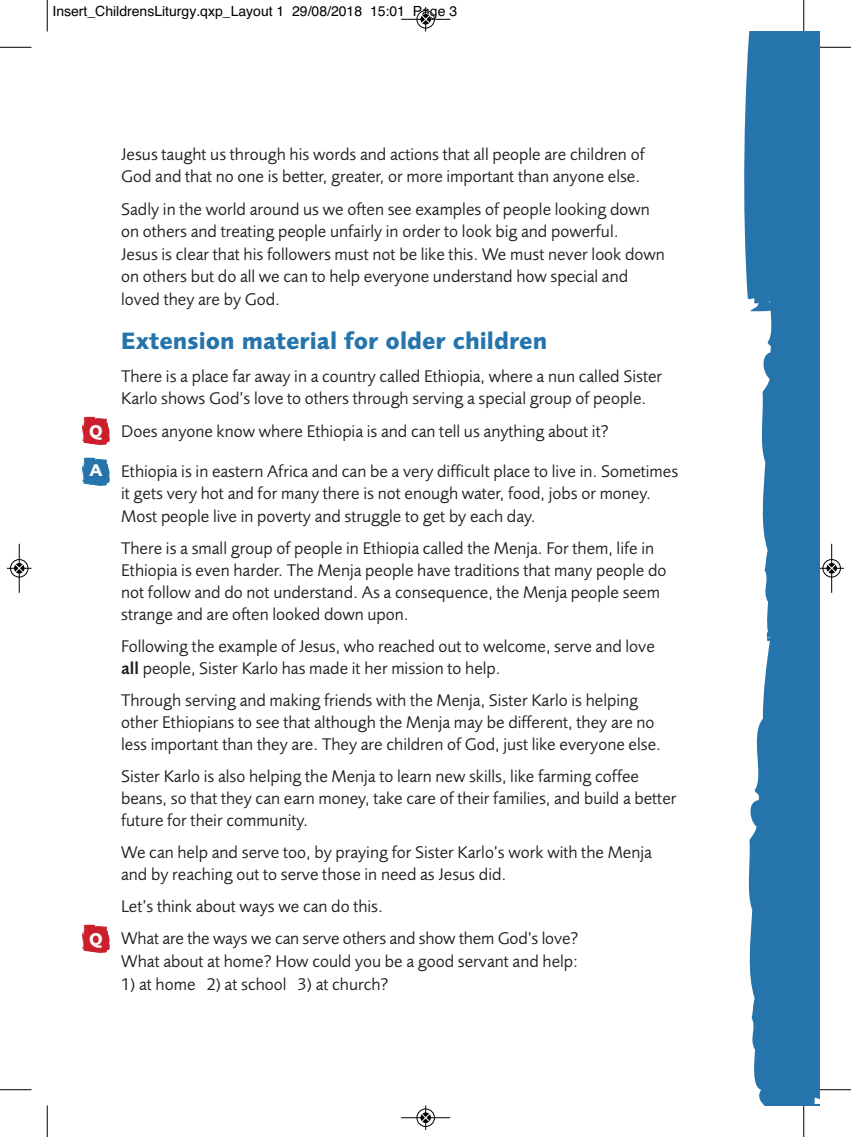
<style>
.page{position:relative;width:851px;height:1137px;background:#fff}
.page>*{position:absolute;margin:0;border:0;box-sizing:border-box;transform-origin:0 0}
.t1{font:700 24.5px "Foundry Sans";color:#2574ac}
.t2{font:17.5px/22.1px "Foundry Sans";color:#231f20}
.t3{font:700 17.5px "Foundry Sans";color:#fff}
.t4{font:14px "Helvetica";color:#000}
.s1{font-weight:600}
</style>
<div class="page">
<svg style="left:744px;top:32px;width:75px;height:1073px;fill:#2574ac"></svg>
<svg style="left:82px;top:416px;width:28px;height:29px"></svg>
<svg style="left:82px;top:457px;width:28px;height:29px"></svg>
<svg style="left:82px;top:924px;width:28px;height:28px"></svg>
<hr style="left:47px;top:0;width:1px;height:32px;background:#000">
<hr style="left:0;top:47px;width:32px;height:1px;background:#000">
<hr style="left:803px;top:0;width:1px;height:32px;background:#000">
<hr style="left:819px;top:47px;width:32px;height:1px;background:#000">
<hr style="left:47px;top:1105px;width:1px;height:31px;background:#000">
<hr style="left:0;top:1089px;width:32px;height:1px;background:#000">
<hr style="left:803px;top:1105px;width:1px;height:31px;background:#000">
<hr style="left:819px;top:1089px;width:32px;height:1px;background:#000">
<div style="left:416px;top:10px;width:19px;height:19px;border:1px solid #fff;border-radius:50%"></div>
<hr style="left:401px;top:19px;width:49px;height:1px;background:#000">
<div style="left:417px;top:10px;width:18px;height:18px;border:1px solid #000;border-radius:50%"></div>
<svg style="left:421px;top:7px;width:9px;height:25px"></svg>
<div style="left:416px;top:1108px;width:19px;height:18px;border:1px solid #fff;border-radius:50%"></div>
<hr style="left:401px;top:1117px;width:49px;height:1px;background:#000">
<div style="left:417px;top:1108px;width:18px;height:18px;border:1px solid #000;border-radius:50%"></div>
<svg style="left:421px;top:1105px;width:9px;height:24px"></svg>
<div style="left:10px;top:559px;width:19px;height:18px;border:1px solid #fff;border-radius:50%"></div>
<hr style="left:19px;top:543px;width:1px;height:49px;background:#000">
<div style="left:10px;top:559px;width:18px;height:18px;border:1px solid #000;border-radius:50%"></div>
<div style="left:14px;top:563px;width:10px;height:10px;background:#000;border-radius:50%"></div>
<svg style="left:7px;top:563px;width:25px;height:9px"></svg>
<div style="left:822px;top:559px;width:19px;height:18px;border:1px solid #fff;border-radius:50%"></div>
<hr style="left:831px;top:543px;width:1px;height:49px;background:#000">
<div style="left:823px;top:559px;width:18px;height:18px;border:1px solid #000;border-radius:50%"></div>
<div style="left:826px;top:563px;width:11px;height:10px;background:#000;border-radius:50%"></div>
<svg style="left:819px;top:563px;width:25px;height:9px"></svg>
<p class="t4" style="left:52px;top:3px;width:406px">Insert_ChildrensLiturgy.qxp_Layout 1 29/08/2018 15:01 Page 3</p>
<p class="t3" style="left:89px;top:424px;width:15px">Q</p>
<p class="t3" style="left:89px;top:464px;width:15px">A</p>
<p class="t3" style="left:89px;top:931px;width:15px">Q</p>
<p class="t2" style="left:121px;top:144px;width:525px">Jesus taught us through his words and actions that all people are children of<br>God and that no one is better, greater, or more important than anyone else.</p>
<p class="t2" style="left:121px;top:199px;width:545px">Sadly in the world around us we often see examples of people looking down on others and treating people unfairly in order to look big and powerful.<br>Jesus is clear that his followers must not be like this. We must never look down on others but do all we can to help everyone understand how special and loved they are by God.</p>
<h1 class="t1" style="left:121px;top:332px;width:428px">Extension material for older children</h1>
<p class="t2" style="left:121px;top:366px;width:542px">There is a place far away in a country called Ethiopia, where a nun called Sister<br>Karlo shows God’s love to others through serving a special group of people.</p>
<p class="t2" style="left:121px;top:421px;width:489px">Does anyone know where Ethiopia is and can tell us anything about it?</p>
<p class="t2" style="left:121px;top:461px;width:559px">Ethiopia is in eastern Africa and can be a very difficult place to live in. Sometimes it gets very hot and for many there is not enough water, food, jobs or money.<br>Most people live in poverty and struggle to get by each day.</p>
<p class="t2" style="left:121px;top:538px;width:547px">There is a small group of people in Ethiopia called the Menja. For them, life in Ethiopia is even harder. The Menja people have traditions that many people do not follow and do not understand. As a consequence, the Menja people seem strange and are often looked down upon.</p>
<p class="t2" style="left:121px;top:636px;width:535px">Following the example of Jesus, who reached out to welcome, serve and love <span class="s1">all</span> people, Sister Karlo has made it her mission to help.</p>
<p class="t2" style="left:121px;top:690px;width:541px">Through serving and making friends with the Menja, Sister Karlo is helping other Ethiopians to see that although the Menja may be different, they are no less important than they are. They are children of God, just like everyone else.</p>
<p class="t2" style="left:121px;top:766px;width:557px">Sister Karlo is also helping the Menja to learn new skills, like farming coffee beans, so that they can earn money, take care of their families, and build a better future for their community.</p>
<p class="t2" style="left:121px;top:842px;width:532px">We can help and serve too, by praying for Sister Karlo’s work with the Menja and by reaching out to serve those in need as Jesus did.</p>
<p class="t2" style="left:121px;top:891px;width:459px;line-height:32.6px">Let’s think about ways we can do this.<br>What are the ways we can serve others and show them God’s love?</p>
<p class="t2" style="left:121px;top:951px;width:458px">What about at home? How could you be a good servant and help:</p>
<p class="t2" style="left:121px;top:974px;width:269px">1) at home 2) at school 3) at church?</p>
</div>
